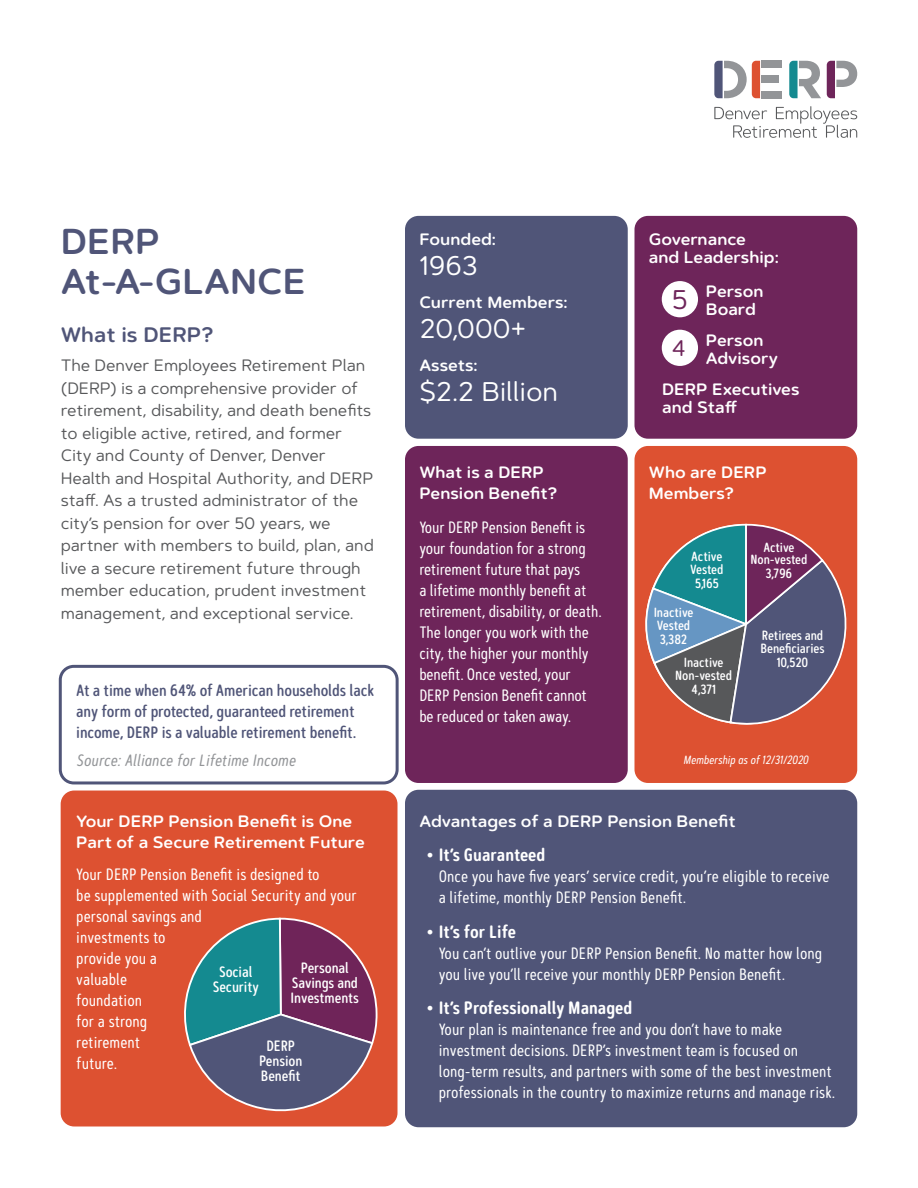
<style>
.page{position:relative;width:918px;height:1188px;background:#fff}
.page>*{position:absolute;margin:0;border:0;box-sizing:border-box;transform-origin:0 0}
.t1{font:600 36px/40.2px "Artegra Soft";color:#505578}
.t2{font:27px "Artegra Soft";letter-spacing:-.01em;color:#fff}
.t3{font:27px "Artegra Soft";color:#6e255a}
.t4{font:22.65px "Artegra Soft";color:#6e255a}
.t5{font:600 21px "Artegra Soft";color:#505578}
.t6{font:600 18px "Artegra Soft Cn";color:#fff}
.t7{font:16.5px/21px "Artegra Soft Cn";color:#fff}
.t8{font:16.5px/22.5px "Artegra Soft";letter-spacing:-.01em;color:#57585a}
.t9{font:600 16.5px/18px "Artegra Soft";color:#fff}
.t10{font:500 16.5px/21px "Artegra Soft Cn";letter-spacing:-.01em;color:#505578}
.t11{font:italic 16.5px "Artegra Soft Cn";color:#939598}
.t12{font:500 15px/15px "Artegra Soft Cn";letter-spacing:-.01em;color:#fff;text-align:center}
.t13{font:500 13.5px/12.8px "Artegra Soft Cn";letter-spacing:-.01em;color:#fff}
.t14{font:italic 12px "Artegra Soft Cn";letter-spacing:-.01em;color:#fff}
</style>
<div class="page">
<div style="left:59px;top:665px;width:340px;height:119px;border:3px solid #505578;border-radius:14px"></div>
<div style="left:634px;top:446px;width:223px;height:337px;background:#dd5131;border-radius:14px"></div>
<div style="left:61px;top:791px;width:337px;height:336px;background:#dd5131;border-radius:14px"></div>
<div style="left:405px;top:216px;width:223px;height:223px;background:#505578;border-radius:14px"></div>
<div style="left:405px;top:790px;width:452px;height:337px;background:#505578;border-radius:14px"></div>
<div style="left:405px;top:446px;width:223px;height:337px;background:#6e255a;border-radius:14px"></div>
<div style="left:634px;top:216px;width:223px;height:223px;background:#6e255a;border-radius:14px"></div>
<svg style="left:714px;top:61px;width:46px;height:37px"></svg>
<div style="left:761px;top:76px;width:18px;height:7px;background:#939598"></div>
<div style="left:761px;top:61px;width:21px;height:7px;background:#939598"></div>
<div style="left:761px;top:91px;width:21px;height:7px;background:#939598"></div>
<svg style="left:789px;top:61px;width:32px;height:37px"></svg>
<svg style="left:827px;top:61px;width:30px;height:37px"></svg>
<svg style="left:714px;top:106px;width:143px;height:32px"></svg>
<div style="left:662px;top:281px;width:36px;height:36px;background:#fff;border-radius:50%"></div>
<div style="left:662px;top:330px;width:36px;height:36px;background:#fff;border-radius:50%"></div>
<svg style="left:645px;top:523px;width:213px;height:204px"></svg>
<svg style="left:184px;top:917px;width:194px;height:195px"></svg>
<p class="t1" style="left:61px;top:221px;width:247px">DERP<br>At-A-GLANCE</p>
<p class="t5" style="left:61px;top:322px;width:154px">What is DERP?</p>
<p class="t8" style="left:61px;top:354px;width:315px">The Denver Employees Retirement Plan (DERP) is a comprehensive provider of retirement, disability, and death benefits to eligible active, retired, and former City and County of Denver, Denver Health and Hospital Authority, and DERP staff. As a trusted administrator of the city’s pension for over 50 years, we partner with members to build, plan, and live a secure retirement future through member education, prudent investment management, and exceptional service.</p>
<p class="t10" style="left:76px;top:679px;width:299px">At a time when 64% of American households lack any form of protected, guaranteed retirement income, DERP is a valuable retirement benefit.</p>
<p class="t11" style="left:76px;top:750px;width:221px">Source: Alliance for Lifetime Income</p>
<p class="t9" style="left:76px;top:810px;width:290px;line-height:21px">Your DERP Pension Benefit is One<br>Part of a Secure Retirement Future</p>
<p class="t7" style="left:76px;top:864px;width:282px">Your DERP Pension Benefit is designed to<br>be supplemented with Social Security and your personal savings and<br>investments to<br>provide you a<br>valuable<br>foundation<br>for a strong<br>retirement<br>future.</p>
<p class="t12" style="left:291px;top:960px;width:70px">Personal<br>Savings and<br>Investments</p>
<p class="t12" style="left:213px;top:965px;width:48px">Social<br>Security</p>
<p class="t12" style="left:259px;top:1039px;width:45px">DERP<br>Pension<br>Benefit</p>
<p class="t9" style="left:419px;top:231px;width:78px">Founded:</p>
<p class="t2" style="left:419px;top:249px;width:60px">1963</p>
<p class="t9" style="left:419px;top:293px;width:150px">Current Members:</p>
<p class="t2" style="left:419px;top:312px;width:108px">20,000+</p>
<p class="t9" style="left:419px;top:356px;width:60px">Assets:</p>
<p class="t2" style="left:419px;top:375px;width:140px">$2.2 Billion</p>
<p class="t9" style="left:419px;top:462px;width:139px;line-height:21px">What is a DERP<br>Pension Benefit?</p>
<p class="t7" style="left:419px;top:517px;width:184px">Your DERP Pension Benefit is your foundation for a strong retirement future that pays<br>a lifetime monthly benefit at retirement, disability, or death.<br>The longer you work with the city, the higher your monthly benefit. Once vested, your<br>DERP Pension Benefit cannot be reduced or taken away.</p>
<p class="t9" style="left:649px;top:231px;width:131px">Governance and Leadership:</p>
<p class="t9" style="left:706px;top:282px;width:59px">Person<br>Board</p>
<p class="t9" style="left:706px;top:331px;width:74px">Person<br>Advisory</p>
<p class="t9" style="left:662px;top:380px;width:139px">DERP Executives and Staff</p>
<p class="t3" style="left:671px;top:283px;width:18px">5</p>
<p class="t4" style="left:671px;top:334px;width:16px">4</p>
<p class="t9" style="left:649px;top:462px;width:119px;line-height:21px">Who are DERP<br>Members?</p>
<p class="t13" style="left:690px;top:550px;width:35px">Active<br>Vested</p>
<p class="t13" style="left:695px;top:577px;width:26px">5,165</p>
<p class="t13" style="left:654px;top:606px;width:41px">Inactive<br>Vested</p>
<p class="t13" style="left:660px;top:633px;width:29px">3,382</p>
<p class="t13" style="left:675px;top:656px;width:58px;text-align:center">Inactive<br>Non-vested</p>
<p class="t13" style="left:691px;top:683px;width:26px">4,371</p>
<p class="t13" style="left:763px;top:540px;width:33px">Active</p>
<p class="t13" style="left:751px;top:553px;width:58px">Non-vested</p>
<p class="t13" style="left:766px;top:567px;width:28px">3,796</p>
<p class="t13" style="left:762px;top:629px;width:63px">Retirees and</p>
<p class="t13" style="left:761px;top:641px;width:66px">Beneficiaries</p>
<p class="t13" style="left:777px;top:656px;width:33px">10,520</p>
<p class="t14" style="left:683px;top:752px;width:127px">Membership as of 12/31/2020</p>
<p class="t9" style="left:419px;top:812px;width:318px">Advantages of a DERP Pension Benefit</p>
<p class="t6" style="left:427px;top:844px;width:120px">• It’s Guaranteed</p>
<p class="t7" style="left:439px;top:866px;width:392px">Once you have five years’ service credit, you’re eligible to receive a lifetime, monthly DERP Pension Benefit.</p>
<p class="t6" style="left:427px;top:920px;width:91px">• It’s for Life</p>
<p class="t7" style="left:439px;top:942px;width:385px">You can’t outlive your DERP Pension Benefit. No matter how long you live you’ll receive your monthly DERP Pension Benefit.</p>
<p class="t6" style="left:427px;top:997px;width:207px">• It’s Professionally Managed</p>
<p class="t7" style="left:439px;top:1019px;width:398px">Your plan is maintenance free and you don’t have to make investment decisions. DERP’s investment team is focused on long-term results, and partners with some of the best investment professionals in the country to maximize returns and manage risk.</p>
</div>
